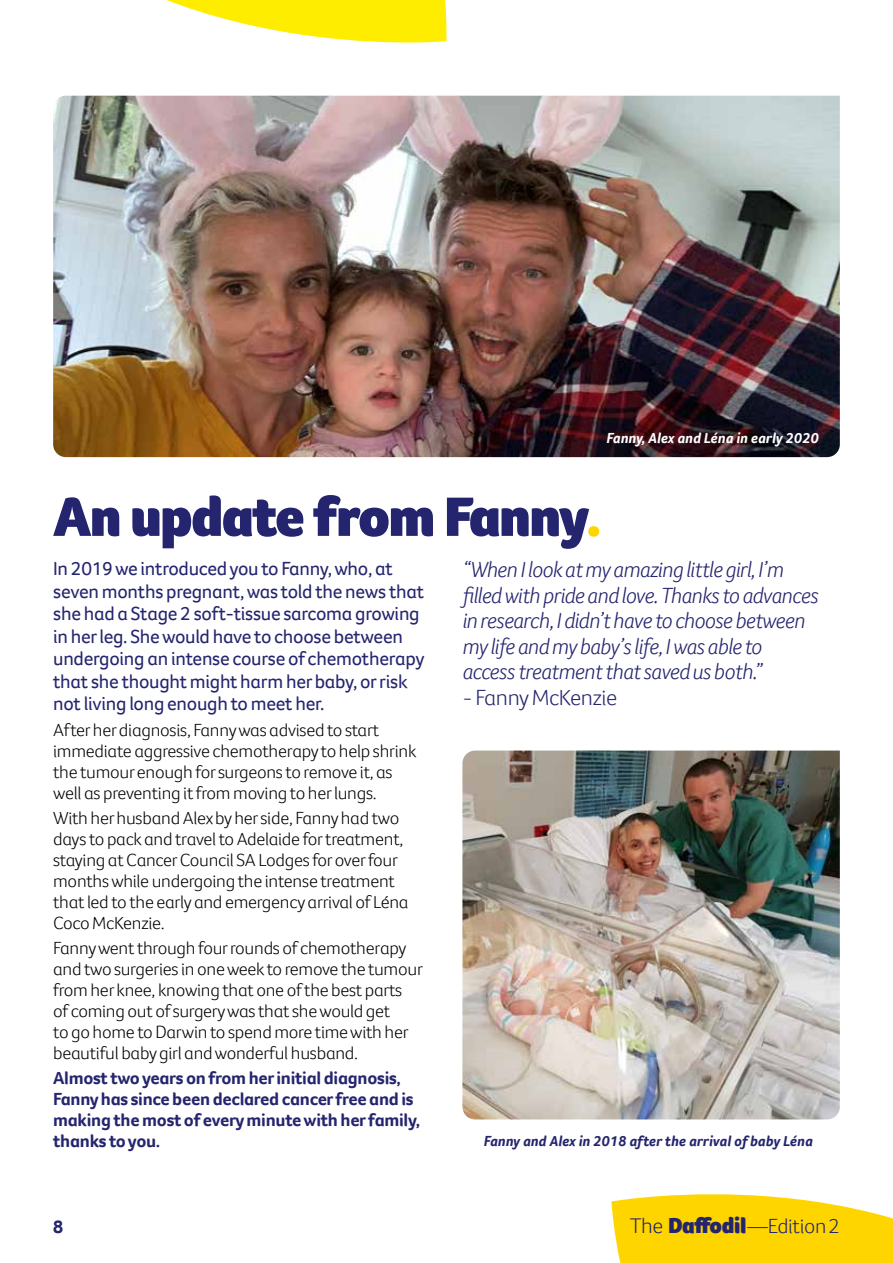
<style>
.page{position:relative;width:893px;height:1263px;background:#fff}
.page>*{position:absolute;margin:0;border:0;box-sizing:border-box;transform-origin:0 0}
.t1{font:900 57px "Foco CC";letter-spacing:-.025em;color:#25256f}
.t2{font:italic 300 22.5px/25.5px "Foco CC";letter-spacing:-.02em;color:#25256f}
.t3{font:300 22.5px "Foco CC";letter-spacing:-.02em;color:#25256f}
.t4{font:300 21px "Foco CC";letter-spacing:-.015em;color:#25256f}
.t5{font:19.5px/22.5px "Foco CC";letter-spacing:-.015em;color:#25256f}
.t6{font:700 18.75px "Foco CC";color:#25256f}
.t7{font:300 18px/21px "Foco CC";letter-spacing:-.015em;color:#000}
.t8{font:700 18px/21px "Foco CC";letter-spacing:-.015em;color:#25256f}
.t9{font:italic 700 15px "Foco CC";letter-spacing:.005em;color:#25256f}
.t10{font:italic 700 15px "Foco CC";letter-spacing:.005em;color:#fff}
.s1{color:#ffd500}
.s2{font-size:21.75px}
.s3{font-weight:900;font-size:22.5px}
</style>
<div class="page">
<svg style="left:611px;top:1194px;width:282px;height:69px;background:#ffd91a"></svg>
<svg style="left:166px;top:0;width:281px;height:43px"></svg>
<img style="left:53px;top:96px;width:787px;height:361px">
<img style="left:462px;top:750px;width:378px;height:369px">
<p class="t10" style="left:606px;top:428px;width:214px">Fanny, Alex and Léna in early 2020</p>
<h1 class="t1" style="left:53px;top:479px;width:551px">An update from Fanny<span class="s1">.</span></h1>
<p class="t2" style="left:462px;top:557px;width:357px">“When I look at my amazing little girl, I’m filled with pride and love. Thanks to advances in research, I didn’t have to choose between my life and my baby’s life, I was able to access treatment that saved us both.”</p>
<p class="t3" style="left:462px;top:682px;width:156px">- Fanny McKenzie</p>
<p class="t5" style="left:53px;top:557px;width:373px">In 2019 we introduced you to Fanny, who, at seven months pregnant, was told the news that she had a Stage 2 soft-tissue sarcoma growing in her leg. She would have to choose between undergoing an intense course of chemotherapy that she thought might harm her baby, or risk not living long enough to meet her.</p>
<p class="t7" style="left:53px;top:719px;width:365px">After her diagnosis, Fanny was advised to start immediate aggressive chemotherapy to help shrink the tumour enough for surgeons to remove it, as well as preventing it from moving to her lungs.</p>
<p class="t7" style="left:53px;top:807px;width:357px">With her husband Alex by her side, Fanny had two days to pack and travel to Adelaide for treatment, staying at Cancer Council SA Lodges for over four months while undergoing the intense treatment that led to the early and emergency arrival of Léna Coco McKenzie.</p>
<p class="t7" style="left:53px;top:937px;width:371px">Fanny went through four rounds of chemotherapy and two surgeries in one week to remove the tumour from her knee, knowing that one of the best parts<br>of coming out of surgery was that she would get<br>to go home to Darwin to spend more time with her beautiful baby girl and wonderful husband.</p>
<p class="t8" style="left:53px;top:1068px;width:369px">Almost two years on from her initial diagnosis, Fanny has since been declared cancer free and is making the most of every minute with her family, thanks to you.</p>
<p class="t9" style="left:484px;top:1131px;width:331px">Fanny and Alex in 2018 after the arrival of baby Léna</p>
<p class="t6" style="left:53px;top:1214px;width:12px">8</p>
<p class="t4" style="left:630px;top:1212px;width:211px"><span class="s2">The</span> <span class="s3">Daffodil</span>—Edition 2</p>
</div>
